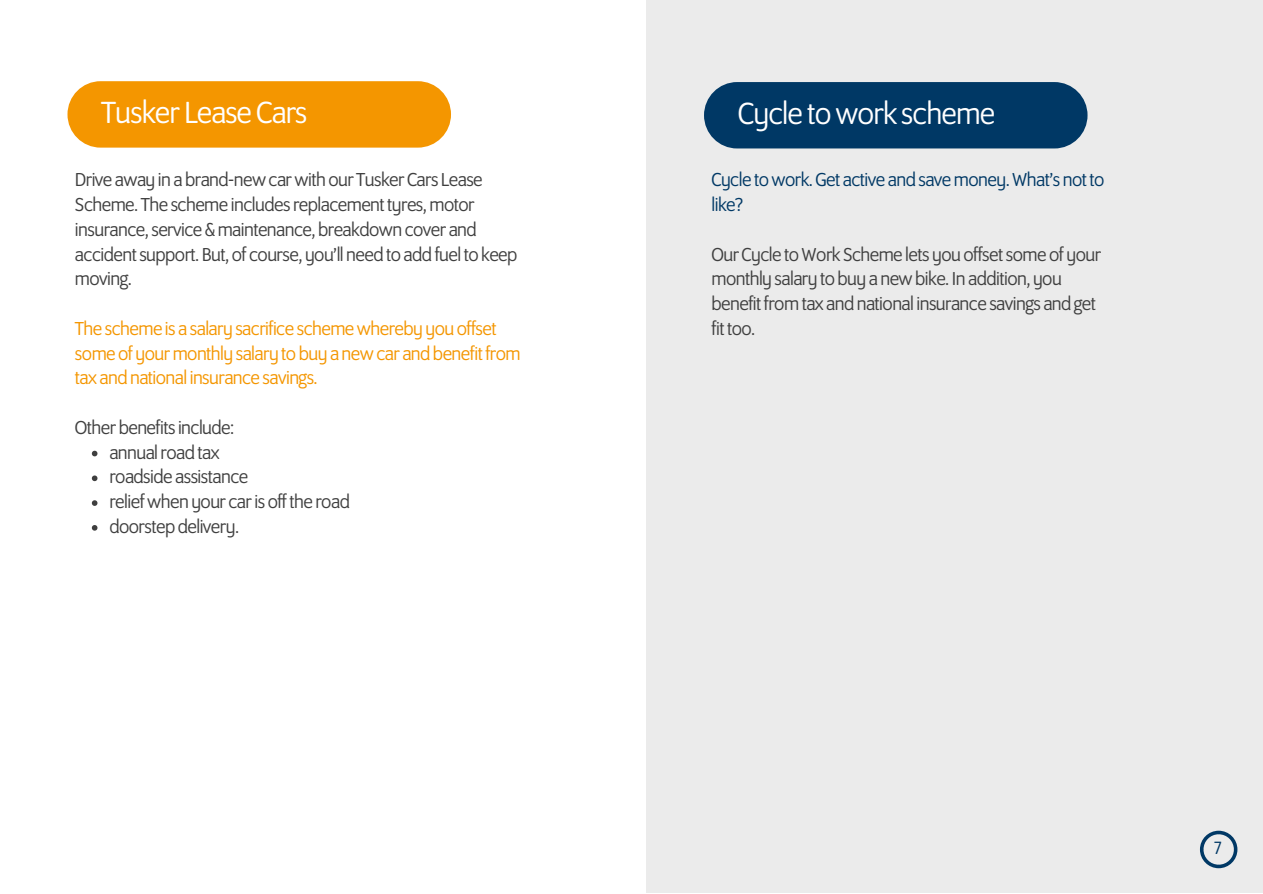
<style>
.page{position:relative;width:1263px;height:894px;background:#fff}
.page>*{position:absolute;margin:0;border:0;box-sizing:border-box;transform-origin:0 0}
.t1{font:33px "Program OT";letter-spacing:-.025em;color:#fff}
.t2{font:20.25px/24.8px "Program OT";letter-spacing:-.025em;color:#3f3f3f}
.t3{font:20.25px/24.8px "Program OT";letter-spacing:-.025em;color:#f49600}
.t4{font:20.25px/24.8px "Program OT";letter-spacing:-.025em;color:#003865}
.t5{font:19.2px "Program OT";color:#003865}
</style>
<div class="page">
<div style="left:646px;top:0;width:617px;height:892px;background:#ebebeb"></div>
<svg style="left:1200px;top:830px;width:38px;height:38px"></svg>
<div style="left:67px;top:81px;width:384px;height:66px;background:#f49600;border-radius:33px"></div>
<svg style="left:92px;top:450px;width:5px;height:6px"></svg>
<svg style="left:92px;top:475px;width:5px;height:6px"></svg>
<svg style="left:92px;top:500px;width:5px;height:5px"></svg>
<svg style="left:92px;top:525px;width:5px;height:5px"></svg>
<div style="left:704px;top:82px;width:383px;height:66px;background:#003865;border-radius:33px"></div>
<h1 class="t1" style="left:101px;top:97px;width:208px">Tusker LeaseCars</h1>
<p class="t2" style="left:75px;top:168px;width:444px">Drive away in abrand-newcarwithour TuskerCars Lease Scheme. The scheme includesreplacementtyres,motor insurance,service&amp;maintenance,breakdown cover and accidentsupport. But,of course, you’ll needtoaddfueltokeep moving.</p>
<p class="t3" style="left:75px;top:317px;width:447px">The scheme is a salary sacrifice schemewhereby youoffset someof yourmonthly salary tobuy a newcar andbenefitfrom tax andnational insurance savings.</p>
<p class="t2" style="left:75px;top:416px;width:161px">Otherbenefitsinclude:</p>
<p class="t2" style="left:109px;top:440px;width:242px">annualroadtax<br>roadside assistance<br>reliefwhen your carisoffthe road doorstepdelivery.</p>
<h1 class="t1" style="left:738px;top:98px;width:259px">Cycle towork scheme</h1>
<p class="t4" style="left:711px;top:168px;width:394px">Cycle towork.Get active andsavemoney.What’s notto like?</p>
<p class="t2" style="left:711px;top:242px;width:391px">OurCycle toWork Scheme lets youoffsetsomeof your monthly salary tobuy a newbike. In addition, you benefitfromtax andnational insurance savings andget fittoo.</p>
<p class="t5" style="left:1214px;top:839px;width:9px">7</p>
</div>
